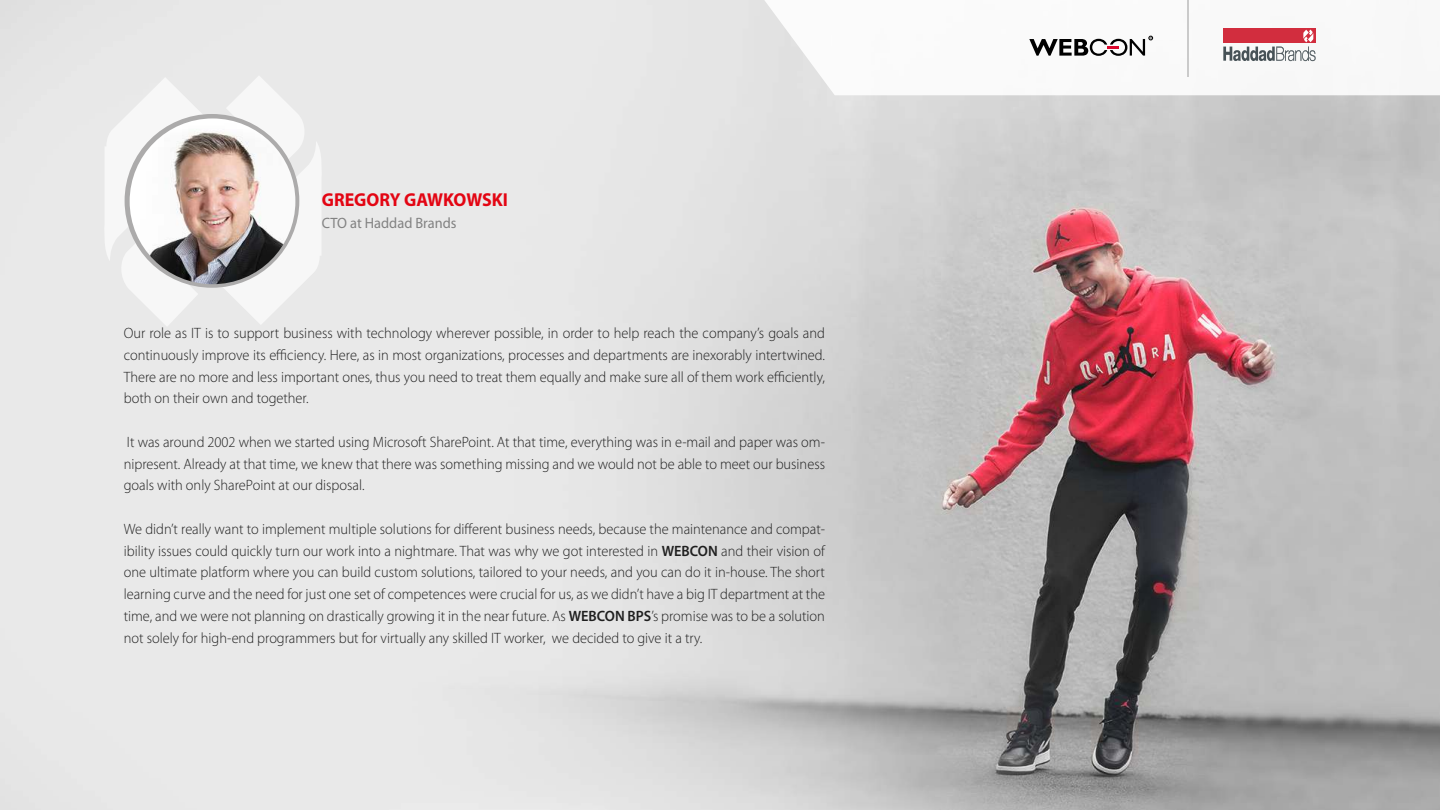
<style>
.page{position:relative;width:1440px;height:810px;background:#fff}
.page>*{position:absolute;margin:0;border:0;box-sizing:border-box;transform-origin:0 0}
.t1{font:700 18.75px "Myriad Pro";color:#e30513;scale:.96 1}
.t2{font:300 15px/21.8px "Myriad Pro";color:#1f1f1f;text-align:justify;scale:.96 1}
.t3{font:15px "Myriad Pro";color:#828282;scale:.96 1}
.s1{font-weight:600}
</style>
<div class="page">
<img style="left:0;top:0;width:1440px;height:810px">
<svg style="left:103px;top:75px;width:220px;height:252px"></svg>
<div style="left:125px;top:114px;width:174px;height:174px;background:#acabab;border-radius:50%"></div>
<img style="left:130px;top:118px;width:165px;height:166px;border-radius:83px">
<svg style="left:734px;top:0;width:706px;height:95px"></svg>
<svg style="left:1029px;top:36px;width:124px;height:20px"></svg>
<div style="left:1223px;top:29px;width:92px;height:14px;background:#d22d3e"></div>
<svg style="left:1223px;top:30px;width:93px;height:31px"></svg>
<hr style="left:1187px;top:0;width:1px;height:77px;background:#000">
<p class="t1" style="left:322px;top:193px;width:196px">GREGORY GAWKOWSKI</p>
<p class="t3" style="left:322px;top:217px;width:142px">CTO at Haddad Brands</p>
<p class="t2" style="left:124px;top:323px;width:732px">Our role as IT is to support business with technology wherever possible, in order to help reach the company’s goals and continuously improve its efficiency. Here, as in most organizations, processes and departments are inexorably intertwined.<br>There are no more and less important ones, thus you need to treat them equally and make sure all of them work efficiently, both on their own and together.</p>
<p class="t2" style="left:124px;top:432px;width:732px">It was around 2002 when we started using Microsoft SharePoint. At that time, everything was in e-mail and paper was om&shy;nipresent. Already at that time, we knew that there was something missing and we would not be able to meet our business goals with only SharePoint at our disposal.</p>
<p class="t2" style="left:124px;top:519px;width:732px">We didn’t really want to implement multiple solutions for different business needs, because the maintenance and compat&shy;ibility issues could quickly turn our work into a nightmare. That was why we got interested in <span class="s1">WEBCON</span> and their vision of one ultimate platform where you can build custom solutions, tailored to your needs, and you can do it in-house. The short learning curve and the need for just one set of competences were crucial for us, as we didn’t have a big IT department at the time, and we were not planning on drastically growing it in the near future. As <span class="s1">WEBCON BPS</span>’s promise was to be a solution not solely for high-end programmers but for virtually any skilled IT worker, we decided to give it a try.</p>
</div>
